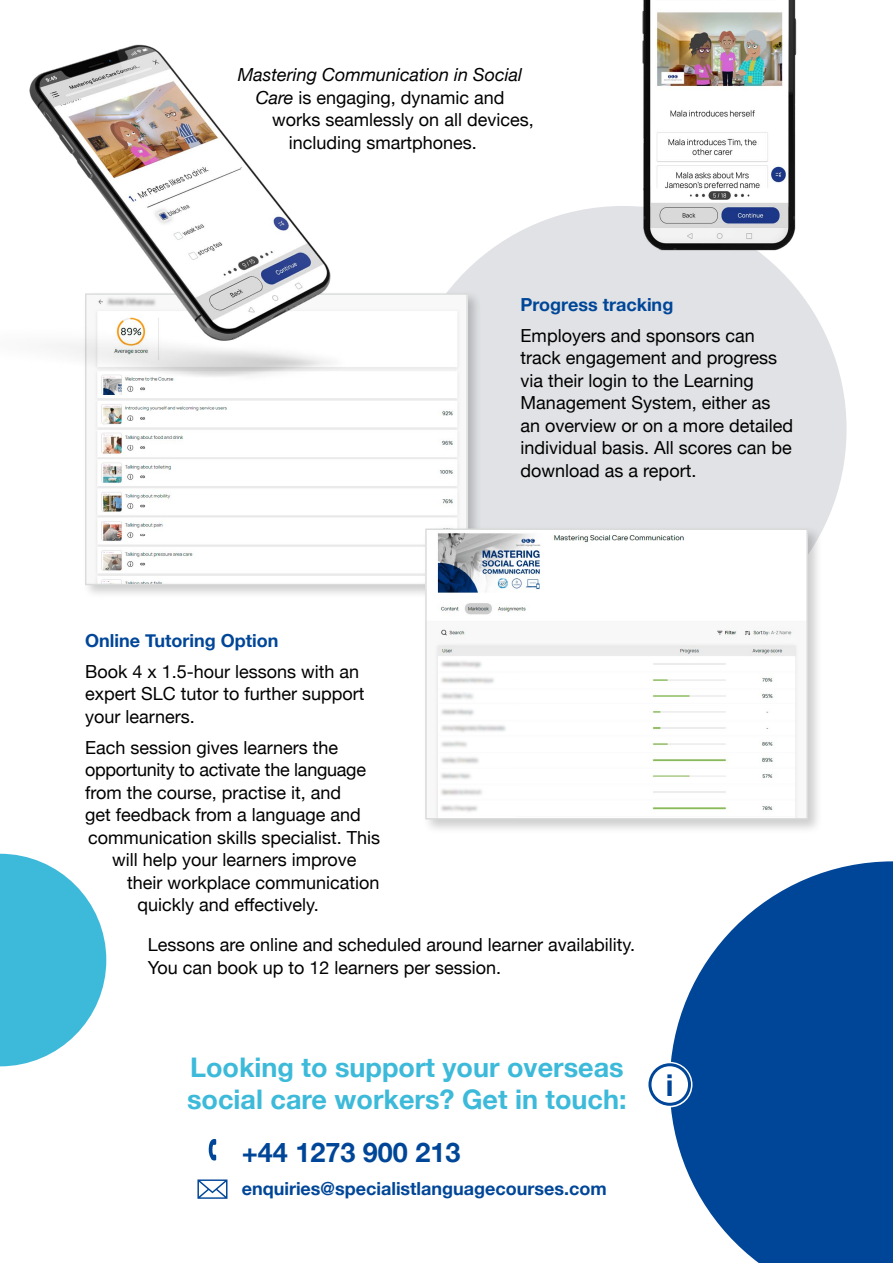
<style>
.page{position:relative;width:893px;height:1263px;background:#fff}
.page>*{position:absolute;margin:0;border:0;box-sizing:border-box;transform-origin:0 0}
.t1{font:700 30px "Helvetica Neue";color:#004698}
.t2{font:700 27px/32.4px "Helvetica Neue";color:#3dbada}
.t3{font:700 27px "Helvetica Neue";color:#004698}
.t4{font:18px/22.5px "Helvetica Neue";color:#000}
.t5{font:700 18px "Helvetica Neue";color:#004698}
.t6{font:italic 18px "Helvetica Neue";color:#000}
.s1{font-style:italic}
</style>
<div class="page">
<div style="left:400px;top:206px;width:446px;height:446px;background:#e0e2e5;border-radius:50%"></div>
<svg style="left:0;top:854px;width:106px;height:212px"></svg>
<div style="left:82px;top:290px;width:400px;height:309px;background:#000;opacity:.2"></div>
<img style="left:87px;top:455px;width:379px;height:128px">
<svg style="left:671px;top:861px;width:222px;height:402px;fill:#004698"></svg>
<svg style="left:647px;top:1062px;width:45px;height:45px"></svg>
<div style="left:650px;top:1065px;width:39px;height:39px;background:#fff;border-radius:50%"></div>
<div style="left:648px;top:1063px;width:43px;height:43px;border:3px solid #004698;border-radius:50%"></div>
<svg style="left:209px;top:1139px;width:7px;height:21px"></svg>
<svg style="left:197px;top:1179px;width:30px;height:20px"></svg>
<img style="left:29px;top:0;width:818px;height:455px">
<div style="left:422px;top:525px;width:401px;height:309px;background:#000;opacity:.2"></div>
<img style="left:427px;top:530px;width:379px;height:287px">
<div style="left:425px;top:528px;width:383px;height:291px;border:1px solid #d9dada"></div>
<p class="t6" style="left:238px;top:62px;width:286px">Mastering Communication in Social</p>
<p class="t4" style="left:256px;top:87px;width:250px"><span class="s1">Care</span> is engaging, dynamic and</p>
<p class="t4" style="left:272px;top:109px;width:263px">works seamlessly on all devices,</p>
<p class="t4" style="left:289px;top:132px;width:190px">including smartphones.</p>
<p class="t5" style="left:85px;top:626px;width:195px">Online Tutoring Option</p>
<p class="t4" style="left:85px;top:661px;width:281px">Book 4 x 1.5-hour lessons with an expert SLC tutor to further support your learners.</p>
<p class="t4" style="left:85px;top:737px;width:255px">Each session gives learners the</p>
<p class="t4" style="left:85px;top:760px;width:282px">opportunity to activate the language</p>
<p class="t4" style="left:85px;top:782px;width:258px">from the course, practise it, and</p>
<p class="t4" style="left:85px;top:805px;width:277px">get feedback from a language and</p>
<p class="t4" style="left:88px;top:827px;width:294px">communication skills specialist. This</p>
<p class="t4" style="left:112px;top:850px;width:246px">will help your learners improve</p>
<p class="t4" style="left:127px;top:872px;width:254px">their workplace communication</p>
<p class="t4" style="left:138px;top:895px;width:183px">quickly and effectively.</p>
<p class="t5" style="left:521px;top:290px;width:154px">Progress tracking</p>
<p class="t4" style="left:521px;top:325px;width:274px">Employers and sponsors can track engagement and progress via their login to the Learning<br>Management System, either as an overview or on a more detailed individual basis. All scores can be download as a report.</p>
<p class="t4" style="left:148px;top:934px;width:489px">Lessons are online and scheduled around learner availability.<br>You can book up to 12 learners per session.</p>
<h2 class="t2" style="left:187px;top:1051px;width:441px">Looking to support your overseas social care workers? Get in touch:</h2>
<h2 class="t3" style="left:242px;top:1131px;width:220px">+44 1273 900 213</h2>
<p class="t5" style="left:242px;top:1175px;width:367px">enquiries@specialistlanguagecourses.com</p>
<h1 class="t1" style="left:666px;top:1062px;width:9px">i</h1>
</div>
